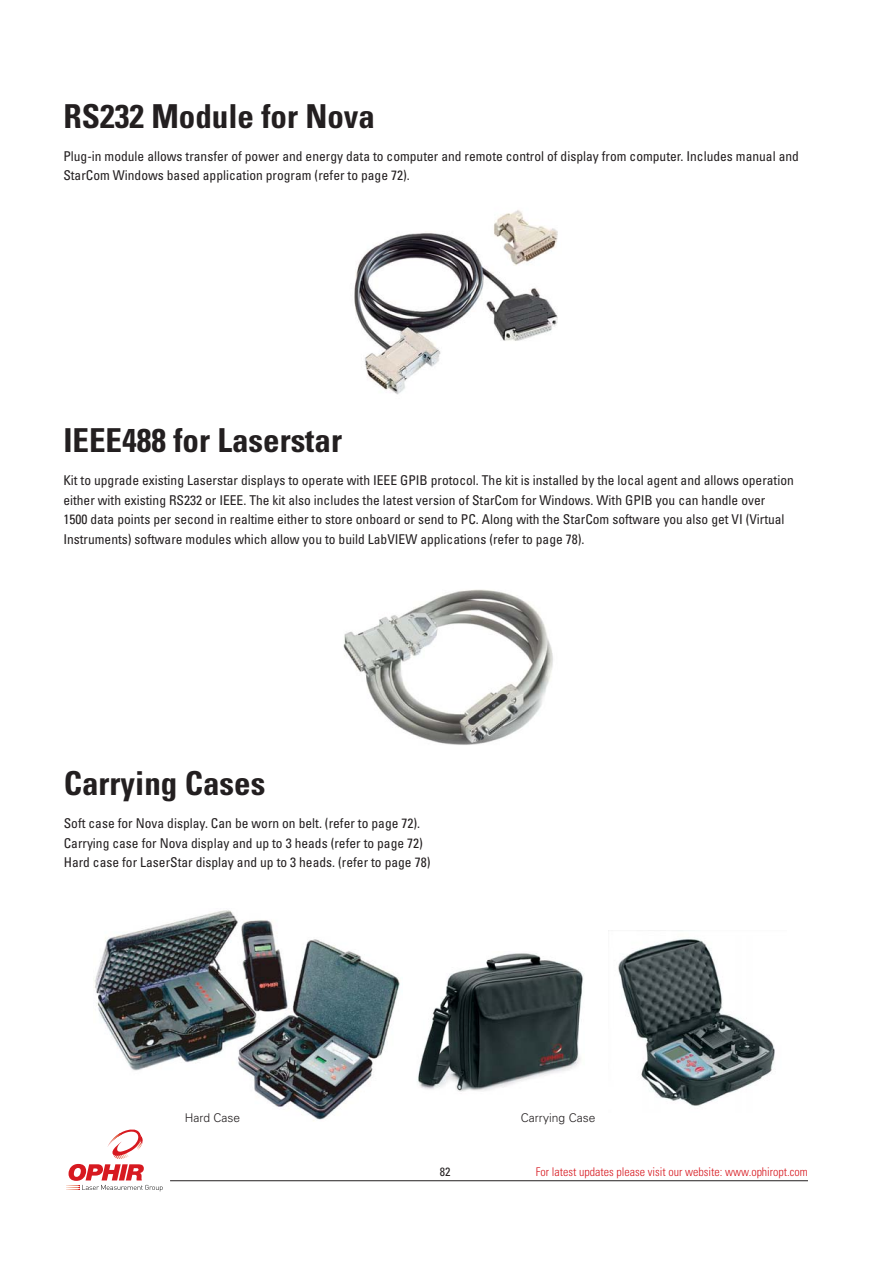
<style>
.page{position:relative;width:893px;height:1263px;background:#fff}
.page>*{position:absolute;margin:0;border:0;box-sizing:border-box;transform-origin:0 0}
.t1{font:700 condensed 33px "Univers";color:#231f20}
.t2{font:condensed 13.5px/19.5px "Univers";color:#231f20}
.t3{font:300 condensed 12px "Univers";color:#d71920}
.t4{font:300 12px "Univers";color:#231f20}
.t5{font:condensed 12px "Univers";color:#231f20}
</style>
<div class="page">
<hr style="left:170px;top:1180px;width:638px;height:1px;background:#231f20">
<svg style="left:69px;top:1129px;width:94px;height:62px"></svg>
<img style="left:618px;top:930px;width:157px;height:176px">
<img style="left:417px;top:953px;width:167px;height:139px">
<img style="left:354px;top:210px;width:204px;height:185px">
<img style="left:343px;top:589px;width:210px;height:156px">
<img style="left:94px;top:910px;width:306px;height:211px">
<h1 class="t1" style="left:63px;top:104px;width:313px">RS232 Module for Nova</h1>
<p class="t2" style="left:63px;top:147px;width:737px">Plug-in module allows transfer of power and energy data to computer and remote control of display from computer. Includes manual and<br>StarCom Windows based application program (refer to page 72).</p>
<h1 class="t1" style="left:63px;top:428px;width:280px">IEEE488 for Laserstar</h1>
<p class="t2" style="left:63px;top:472px;width:732px">Kit to upgrade existing Laserstar displays to operate with IEEE GPIB protocol. The kit is installed by the local agent and allows operation either with existing RS232 or IEEE. The kit also includes the latest version of StarCom for Windows. With GPIB you can handle over<br>1500 data points per second in realtime either to store onboard or send to PC. Along with the StarCom software you also get VI (Virtual Instruments) software modules which allow you to build LabVIEW applications (refer to page 78).</p>
<h1 class="t1" style="left:64px;top:771px;width:203px">Carrying Cases</h1>
<p class="t2" style="left:64px;top:815px;width:368px">Soft case for Nova display. Can be worn on belt. (refer to page 72).<br>Carrying case for Nova display and up to 3 heads (refer to page 72)<br>Hard case for LaserStar display and up to 3 heads. (refer to page 78)</p>
<p class="t4" style="left:185px;top:1113px;width:57px">Hard Case</p>
<p class="t4" style="left:521px;top:1113px;width:76px">Carrying Case</p>
<p class="t5" style="left:440px;top:1167px;width:12px">82</p>
<p class="t3" style="left:536px;top:1167px;width:273px">For latest updates please visit our website: www.ophiropt.com</p>
</div>
